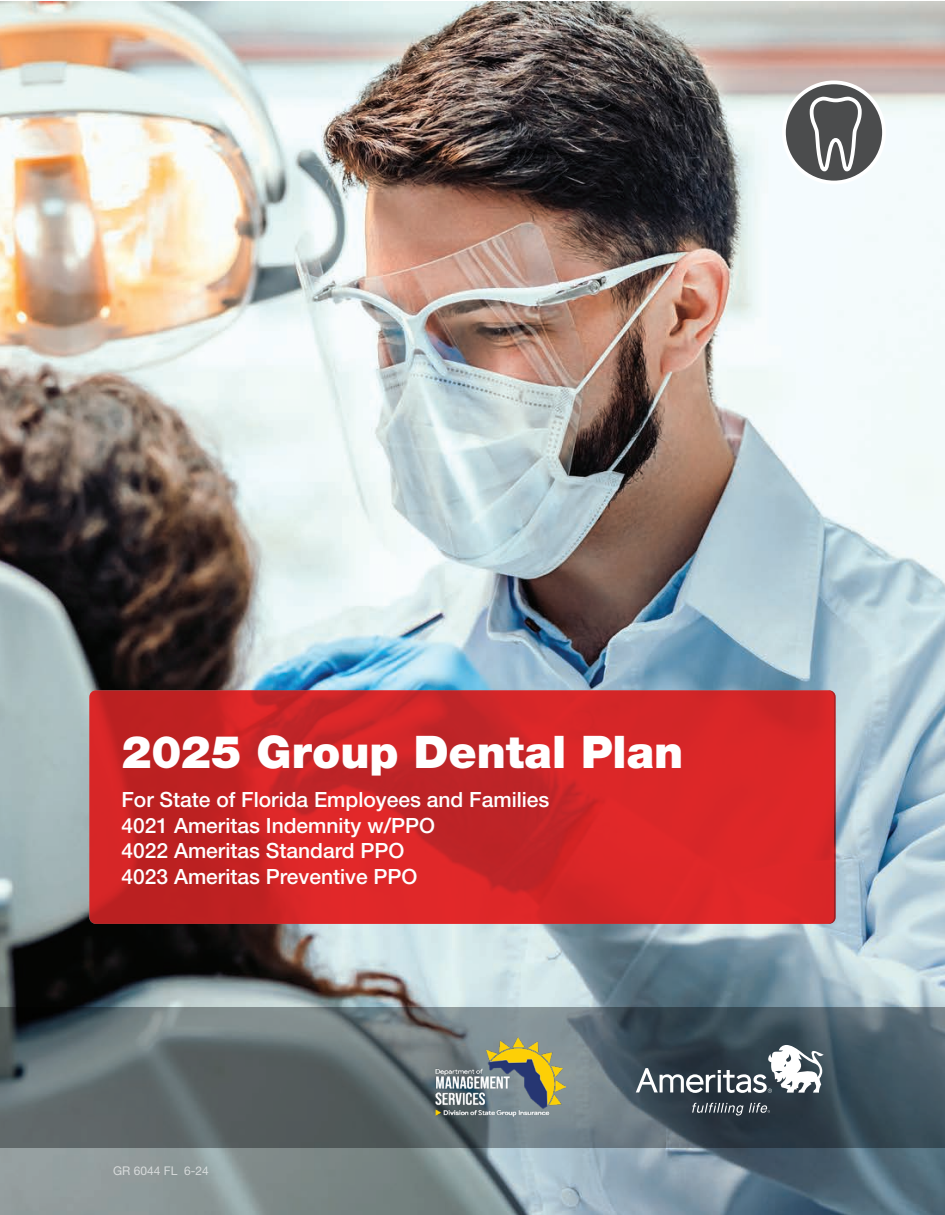
<style>
.page{position:relative;width:945px;height:1215px;background:#fff}
.page>*{position:absolute;margin:0;border:0;box-sizing:border-box;transform-origin:0 0}
.doc_title{font:900 45px "Helvetica Neue LT Std";color:#fff}
.sec_doc_title{font:500 21px/25.5px "Helvetica Neue LT Std";color:#fff}
.t1{font:12px "Helvetica Neue LT Std";color:#fff}
</style>
<div class="page">
<img style="left:0;top:1px;width:945px;height:1214px">
<svg style="left:0;top:1007px;width:945px;height:141px;background:#576469"></svg>
<svg style="left:692px;top:1103px;width:78px;height:13px"></svg>
<svg style="left:636px;top:1045px;width:188px;height:48px"></svg>
<div style="left:784px;top:82px;width:100px;height:101px;background:#4b4c4d;border-radius:50%"></div>
<div style="left:782px;top:81px;width:104px;height:103px;border:4px solid #fff;border-radius:50%"></div>
<svg style="left:808px;top:96px;width:56px;height:77px"></svg>
<svg style="left:89px;top:690px;width:747px;height:234px;background:#cf2527"></svg>
<img style="left:435px;top:1037px;width:130px;height:80px">
<p class="doc_title" style="left:122px;top:725px;width:563px">2025 Group Dental Plan</p>
<p class="sec_doc_title" style="left:122px;top:787px;width:429px">For State of Florida Employees and Families<br>4021 Ameritas Indemnity w/PPO</p>
<p class="sec_doc_title" style="left:122px;top:838px;width:284px">4022 Ameritas Standard PPO</p>
<p class="sec_doc_title" style="left:122px;top:863px;width:298px">4023 Ameritas Preventive PPO</p>
<p class="t1" style="left:113px;top:1164px;width:97px">GR 6044 FL 6-24</p>
</div>
